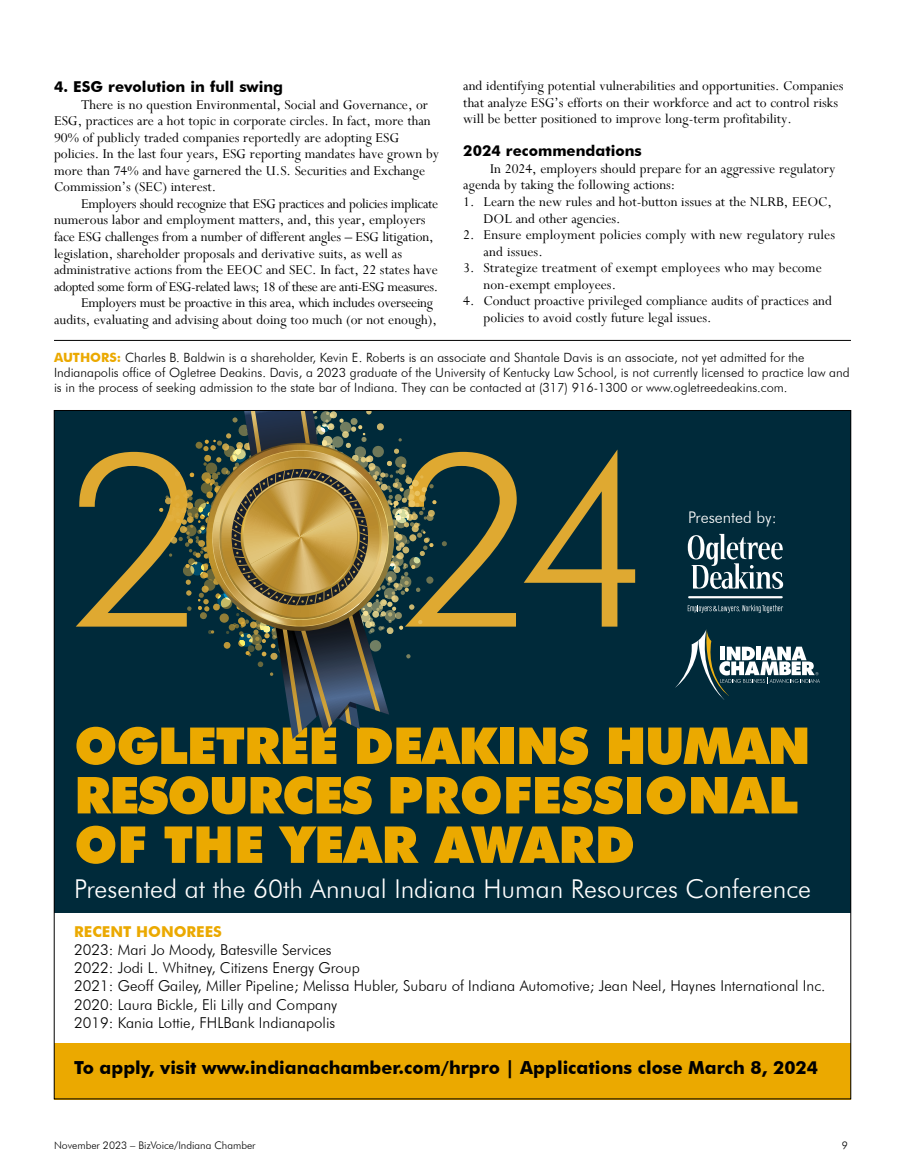
<style>
.page{position:relative;width:905px;height:1175px;background:#fff}
.page>*{position:absolute;margin:0;border:0;box-sizing:border-box;transform-origin:0 0}
.t1{font:300 241.95px "Futura BT";color:#dfa931}
.t2{font:900 50.85px/49.5px "Futura BT";letter-spacing:-.02em;color:#eba900}
.t3{font:300 25.95px "Futura BT";color:#fff}
.t4{font:700 18px "Futura BT";color:#000}
.t5{font:300 16.05px "Futura BT";color:#fff}
.t6{font:15px/16.5px "Perpetua";color:#000}
.t7{font:300 15px/18px "Futura BT";color:#000}
.t8{font:15px "Perpetua";letter-spacing:-.02em;color:#000}
.t9{font:15px "Perpetua";letter-spacing:-.03em;color:#000}
.t10{font:700 15px "Futura BT";color:#000}
.t11{font:700 15px "Futura BT";color:#eba900}
.t12{font:300 12.75px/15px "Futura BT";color:#000}
.t13{font:300 10.5px "Futura BT";color:#000}
.s1{font-weight:700;color:#eba900}
</style>
<div class="page">
<hr style="left:54px;top:340px;width:796px;height:1px;background:#000">
<div style="left:54px;top:1042px;width:796px;height:57px;background:#eba900"></div>
<div style="left:54px;top:410px;width:796px;height:502px;background:#002a3a"></div>
<hr style="left:689px;top:596px;width:92px;height:2px;background:#fff">
<svg style="left:687px;top:605px;width:96px;height:8px"></svg>
<svg style="left:687px;top:534px;width:96px;height:55px"></svg>
<svg style="left:675px;top:629px;width:145px;height:71px"></svg>
<svg style="left:442px;top:541px;width:5px;height:5px"></svg>
<svg style="left:159px;top:412px;width:277px;height:327px"></svg>
<p class="t10" style="left:54px;top:78px;width:230px">4. ESG revolution in full swing</p>
<p class="t6" style="left:54px;top:96px;width:386px;text-indent:27px">There is no question Environmental, Social and Governance, or ESG, practices are a hot topic in corporate circles. In fact, more than 90% of publicly traded companies reportedly are adopting ESG policies. In the last four years, ESG reporting mandates have grown by more than 74% and have garnered the U.S. Securities and Exchange Commission’s (SEC) interest.</p>
<p class="t8" style="left:81px;top:194px;width:359px">Employers should recognize that ESG practices and policies implicate</p>
<p class="t6" style="left:54px;top:212px;width:373px">numerous labor and employment matters, and, this year, employers</p>
<p class="t6" style="left:54px;top:228px;width:381px">face ESG challenges from a number of different angles – ESG litigation,</p>
<p class="t6" style="left:54px;top:245px;width:349px">legislation, shareholder proposals and derivative suits, as well as</p>
<p class="t6" style="left:54px;top:261px;width:385px">administrative actions from the EEOC and SEC. In fact, 22 states have</p>
<p class="t9" style="left:54px;top:277px;width:386px">adopted some form of ESG-related laws; 18 of these are anti-ESG measures.</p>
<p class="t8" style="left:81px;top:293px;width:353px">Employers must be proactive in this area, which includes overseeing</p>
<p class="t6" style="left:54px;top:311px;width:384px">audits, evaluating and advising about doing too much (or not enough),</p>
<p class="t6" style="left:463px;top:78px;width:382px">and identifying potential vulnerabilities and opportunities. Companies that analyze ESG’s efforts on their workforce and act to control risks will be better positioned to improve long-term profitability.</p>
<p class="t10" style="left:463px;top:142px;width:180px">2024 recommendations</p>
<p class="t6" style="left:463px;top:160px;width:373px;text-indent:27px">In 2024, employers should prepare for an aggressive regulatory agenda by taking the following actions:</p>
<p class="t6" style="left:483px;top:193px;width:350px;text-indent:-20px">1. Learn the new rules and hot-button issues at the NLRB, EEOC,<br>DOL and other agencies.</p>
<p class="t6" style="left:483px;top:226px;width:353px;text-indent:-20px">2. Ensure employment policies comply with new regulatory rules and issues.</p>
<p class="t6" style="left:483px;top:259px;width:340px;text-indent:-20px">3. Strategize treatment of exempt employees who may become non-exempt employees.</p>
<p class="t6" style="left:483px;top:292px;width:350px;text-indent:-20px">4. Conduct proactive privileged compliance audits of practices and policies to avoid costly future legal issues.</p>
<p class="t12" style="left:54px;top:350px;width:797px"><span class="s1">AUTHORS:</span> Charles B. Baldwin is a shareholder, Kevin E. Roberts is an associate and Shantale Davis is an associate, not yet admitted for the<br>Indianapolis office of Ogletree Deakins. Davis, a 2023 graduate of the University of Kentucky Law School, is not currently licensed to practice law and is in the process of seeking admission to the state bar of Indiana. They can be contacted at (317) 916-1300 or www.ogletreedeakins.com.</p>
<h1 class="t1" style="left:67px;top:393px;width:590px">2 24</h1>
<p class="t5" style="left:688px;top:507px;width:90px">Presented by:</p>
<h2 class="t2" style="left:74px;top:720px;width:737px">OGLETREE DEAKINS HUMAN<br>RESOURCES PROFESSIONAL<br>OF THE YEAR AWARD</h2>
<h3 class="t3" style="left:74px;top:872px;width:738px">Presented at the 60th Annual Indiana Human Resources Conference</h3>
<p class="t11" style="left:74px;top:923px;width:149px">RECENT HONOREES</p>
<p class="t7" style="left:74px;top:941px;width:752px">2023: Mari Jo Moody, Batesville Services<br>2022: Jodi L. Whitney, Citizens Energy Group<br>2021: Geoff Gailey, Miller Pipeline; Melissa Hubler, Subaru of Indiana Automotive; Jean Neel, Haynes International Inc.<br>2020: Laura Bickle, Eli Lilly and Company<br>2019: Kania Lottie, FHLBank Indianapolis</p>
<p class="t4" style="left:74px;top:1056px;width:745px">To apply, visit www.indianachamber.com/hrpro | Applications close March 8, 2024</p>
<p class="t13" style="left:54px;top:1139px;width:203px">November 2023 – BizVoice/Indiana Chamber</p>
<p class="t13" style="left:841px;top:1139px;width:8px">9</p>
</div>
